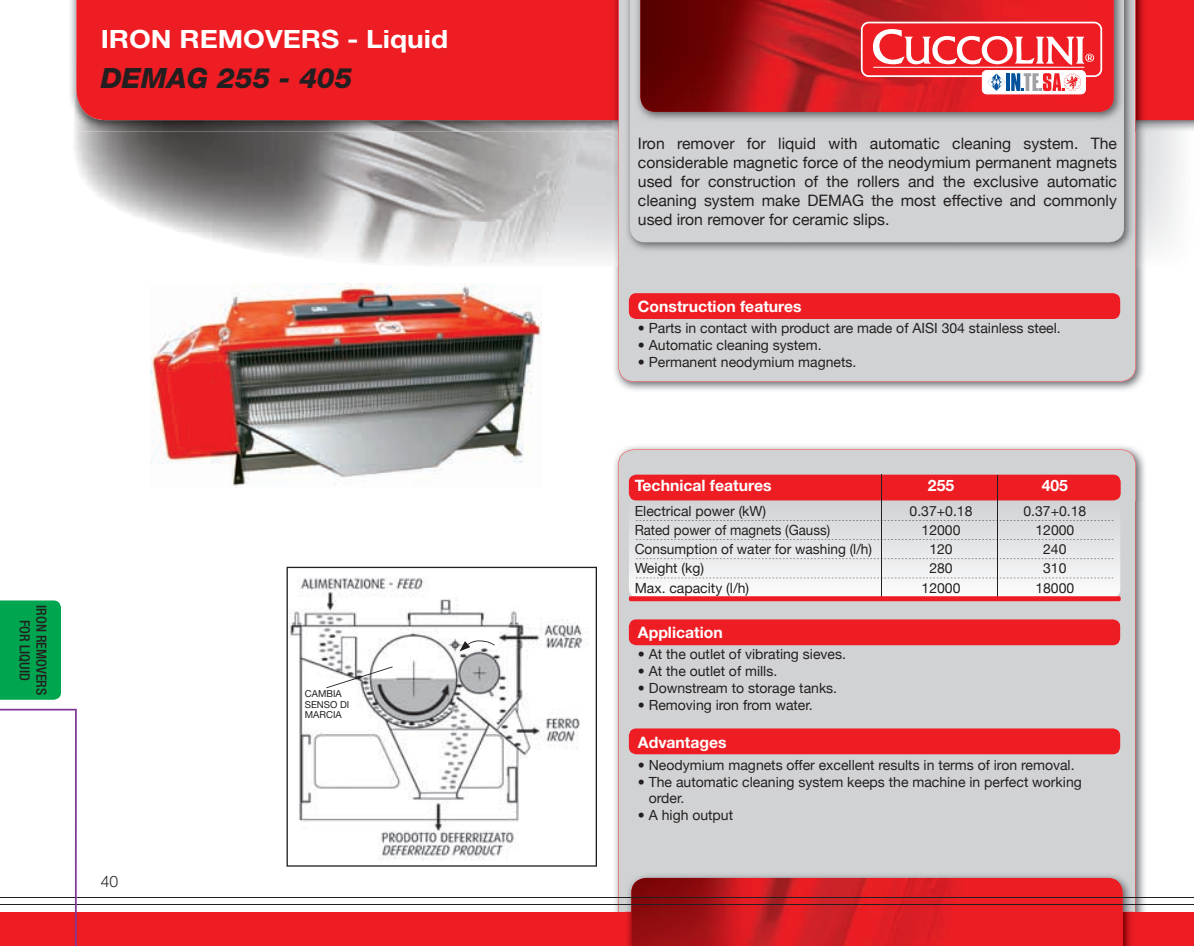
<style>
.page{position:relative;width:1194px;height:946px;background:#fff}
.page>*{position:absolute;margin:0;border:0;box-sizing:border-box;transform-origin:0 0}
.t1{font:italic 800 28px "Helvetica Neue";color:#231f20}
.t2{font:700 25.2px "Helvetica Neue";color:#fff;scale:1.11 1}
.t3{font:15.75px/18.9px "Helvetica Neue";color:#231f20;text-align:justify}
.t4{font:700 15.75px "Helvetica Neue";color:#fff}
.t5{font:300 15.75px "Helvetica Neue";color:#231f20}
.t6{font:14px/16.8px "Helvetica Neue";color:#231f20}
.t7{font:14px "Helvetica Neue";color:#231f20;scale:.95 1}
.t8{font:500 condensed 14px/16.8px "Helvetica Neue";color:#231f20;text-align:center}
.t9{font:9.62px/10.5px "Helvetica Neue";color:#231f20}
</style>
<div class="page">
<img style="left:75px;top:120px;width:537px;height:102px">
<img style="left:157px;top:222px;width:455px;height:43px">
<img style="left:614px;top:446px;width:531px;height:55px">
<img style="left:612px;top:501px;width:6px;height:410px">
<img style="left:1135px;top:501px;width:11px;height:410px">
<div style="left:618px;top:449px;width:517px;height:462px;background:#d1d2d4"></div>
<img style="left:70px;top:0;width:6px;height:131px">
<div style="left:76px;top:0;width:1117px;height:120px;background:#ee1d23"></div>
<div style="left:0;top:911px;width:1193px;height:34px;background:#ee1d23"></div>
<img style="left:625px;top:871px;width:508px;height:74px">
<img style="left:631px;top:877px;width:491px;height:68px">
<img style="left:614px;top:267px;width:531px;height:124px">
<img style="left:1135px;top:131px;width:11px;height:136px">
<img style="left:612px;top:131px;width:6px;height:136px">
<svg style="left:1135px;top:120px;width:11px;height:11px"></svg>
<svg style="left:612px;top:120px;width:6px;height:11px"></svg>
<img style="left:612px;top:0;width:534px;height:120px">
<div style="left:618px;top:0;width:517px;height:381px;background:#d1d2d4"></div>
<img style="left:624px;top:0;width:510px;height:252px">
<div style="left:630px;top:0;width:493px;height:242px;background:#d1d2d4"></div>
<img style="left:634px;top:0;width:489px;height:122px">
<img style="left:640px;top:0;width:473px;height:112px">
<hr style="left:0;top:897px;width:1193px;height:1px;background:#231f20">
<hr style="left:0;top:903px;width:1193px;height:1px;background:#231f20">
<div style="left:629px;top:293px;width:491px;height:26px;background:#ee1d23;border-radius:7px"></div>
<div style="left:629px;top:619px;width:491px;height:26px;background:#ee1d23;border-radius:7px"></div>
<div style="left:629px;top:728px;width:491px;height:26px;background:#ee1d23;border-radius:7px"></div>
<svg style="left:629px;top:499px;width:491px;height:98px"></svg>
<div style="left:629px;top:474px;width:491px;height:26px;background:#ee1d23;border-radius:7px"></div>
<svg style="left:636px;top:520px;width:477px;height:1px"></svg>
<svg style="left:636px;top:539px;width:477px;height:1px"></svg>
<svg style="left:636px;top:558px;width:477px;height:1px"></svg>
<svg style="left:636px;top:577px;width:477px;height:1px"></svg>
<hr style="left:880px;top:474px;width:1px;height:124px;background:#231f20">
<hr style="left:997px;top:474px;width:1px;height:123px;background:#231f20">
<div style="left:629px;top:596px;width:491px;height:5px;background:#ee1d23;border-radius:2px"></div>
<svg style="left:860px;top:22px;width:242px;height:72px"></svg>
<img style="left:151px;top:283px;width:391px;height:203px">
<svg style="left:286px;top:566px;width:311px;height:300px"></svg>
<svg style="left:459px;top:640px;width:35px;height:11px"></svg>
<svg style="left:326px;top:666px;width:66px;height:22px"></svg>
<div style="left:0;top:600px;width:61px;height:99px;background:#00a54f"></div>
<svg style="left:0;top:708px;width:77px;height:238px"></svg>
<h2 class="t2" style="left:101px;top:24px;width:314px">IRON REMOVERS - Liquid</h2>
<h1 class="t1" style="left:101px;top:61px;width:253px">DEMAG 255 - 405</h1>
<p class="t8" style="left:50px;top:605px;width:91px;rotate:90deg">IRON REMOVERS<br>FOR LIQUID</p>
<p class="t5" style="left:101px;top:872px;width:19px">40</p>
<p class="t9" style="left:305px;top:688px;width:46px">CAMBIA<br>SENSO DI<br>MARCIA</p>
<p class="t3" style="left:638px;top:134px;width:480px">Iron remover for liquid with automatic cleaning system. The considerable magnetic force of the neodymium permanent magnets used for construction of the rollers and the exclusive automatic cleaning system make DEMAG the most effective and commonly used iron remover for ceramic slips.</p>
<p class="t4" style="left:638px;top:296px;width:165px">Construction features</p>
<p class="t6" style="left:638px;top:320px;width:424px">• Parts in contact with product are made of AISI 304 stainless steel.</p>
<p class="t6" style="left:638px;top:336px;width:185px">• Automatic cleaning system.</p>
<p class="t6" style="left:638px;top:353px;width:220px">• Permanent neodymium magnets.</p>
<p class="t4" style="left:634px;top:476px;width:138px">Technical features</p>
<p class="t4" style="left:928px;top:476px;width:28px">255</p>
<p class="t4" style="left:1041px;top:476px;width:28px">405</p>
<p class="t6" style="left:634px;top:502px;width:133px">Electrical power (kW)</p>
<p class="t6" style="left:909px;top:502px;width:64px">0.37+0.18</p>
<p class="t6" style="left:1023px;top:502px;width:64px">0.37+0.18</p>
<p class="t7" style="left:634px;top:521px;width:207px">Rated power of magnets (Gauss)</p>
<p class="t6" style="left:921px;top:521px;width:40px">12000</p>
<p class="t6" style="left:1035px;top:521px;width:40px">12000</p>
<p class="t6" style="left:634px;top:540px;width:239px">Consumption of water for washing (l/h)</p>
<p class="t6" style="left:929px;top:540px;width:25px">120</p>
<p class="t6" style="left:1043px;top:540px;width:25px">240</p>
<p class="t6" style="left:634px;top:559px;width:71px">Weight (kg)</p>
<p class="t6" style="left:929px;top:559px;width:25px">280</p>
<p class="t6" style="left:1043px;top:559px;width:25px">310</p>
<p class="t6" style="left:634px;top:579px;width:116px">Max. capacity (l/h)</p>
<p class="t6" style="left:921px;top:579px;width:40px">12000</p>
<p class="t6" style="left:1035px;top:579px;width:40px">18000</p>
<p class="t4" style="left:638px;top:622px;width:86px">Application</p>
<p class="t6" style="left:638px;top:645px;width:209px">• At the outlet of vibrating sieves.</p>
<p class="t6" style="left:638px;top:662px;width:141px">• At the outlet of mills.</p>
<p class="t6" style="left:638px;top:679px;width:201px">• Downstream to storage tanks.</p>
<p class="t6" style="left:638px;top:696px;width:176px">• Removing iron from water.</p>
<p class="t4" style="left:638px;top:732px;width:90px">Advantages</p>
<p class="t6" style="left:638px;top:756px;width:438px">• Neodymium magnets offer excellent results in terms of iron removal.</p>
<p class="t6" style="left:649px;top:772px;width:434px;text-indent:-11px">• The automatic cleaning system keeps the machine in perfect working order.</p>
<p class="t6" style="left:638px;top:806px;width:97px">• A high output</p>
</div>
